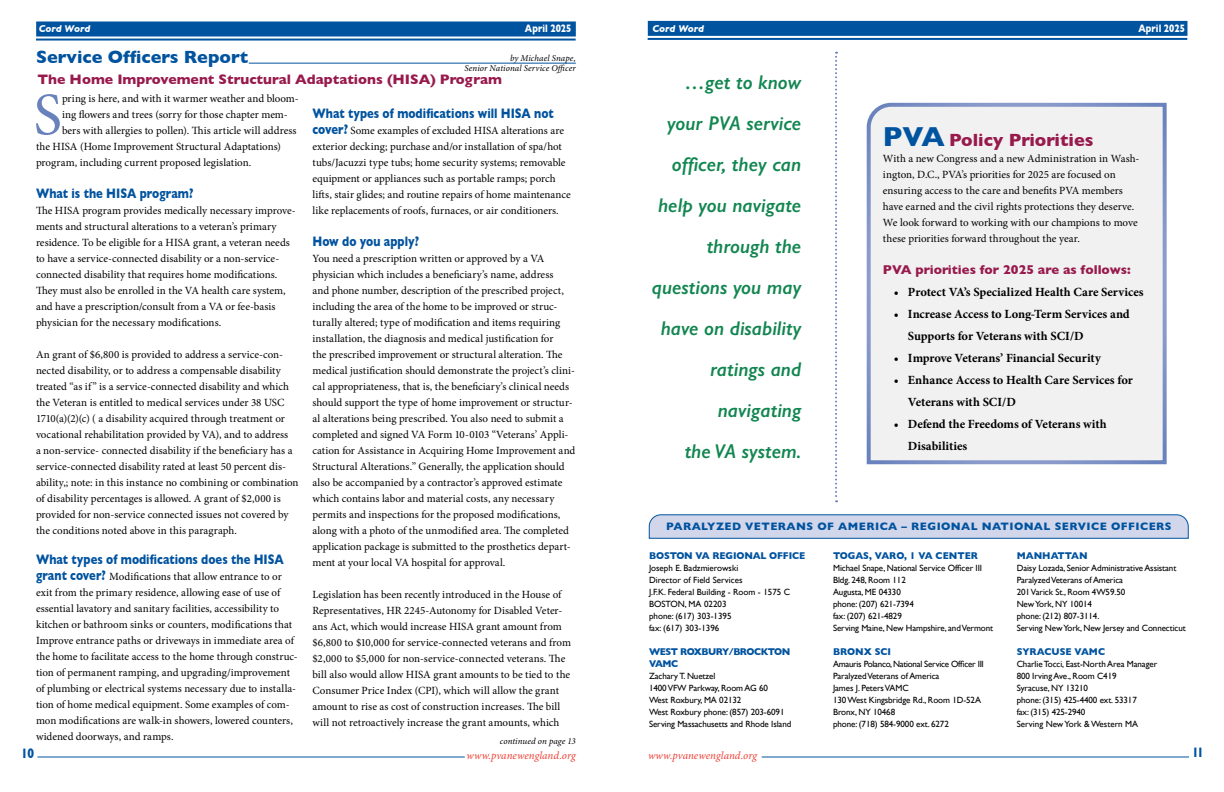
<style>
.page{position:relative;width:1224px;height:792px;background:#fff}
.page>*{position:absolute;margin:0;border:0;box-sizing:border-box;transform-origin:0 0}
.t1{font:60.2px "Minion Pro";color:#6a82bc}
.t2{font:italic 600 20px/41px "Gill Sans";color:#128650;text-align:right}
.t3{font:700 18px "Gill Sans";color:#00539f}
.t4{font:700 18px "Gill Sans";color:#981a4d}
.t5{font:700 14px "Gill Sans";letter-spacing:.005em;color:#00539f;scale:.8 1}
.t6{font:700 14px "Gill Sans";color:#981a4d}
.t7{font:700 13px "Gill Sans";color:#981a4d}
.t8{font:700 12.5px/22px "Minion Pro";color:#000}
.t9{font:11px/16px "Minion Pro";letter-spacing:-.005em;color:#000}
.t10{font:700 11px "Gill Sans";letter-spacing:.04em;color:#00539f}
.t11{font:italic 11px "Minion Pro";letter-spacing:.005em;color:#ef3e33}
.t12{font:700 11px "Gill Sans";letter-spacing:.005em;color:#fff;scale:.8 1}
.t13{font:700 10px "Gill Sans";letter-spacing:-.01em;color:#00539f;scale:.95 1}
.t14{font:700 10px/12px "Gill Sans";letter-spacing:-.05em;color:#00539f;scale:.95 1}
.t15{font:italic 700 10px "Gill Sans";letter-spacing:-.005em;color:#fff}
.t16{font:9px/12px "Gill Sans";letter-spacing:-.01em;color:#000}
.t17{font:italic 9px/10px "Minion Pro";letter-spacing:.01em;color:#000;text-align:right}
.s1{font-family:"Gill Sans";font-weight:700;font-size:14px;color:#00539f}
.s2{font-size:28px;color:#00539f}
</style>
<div class="page">
<div style="left:36px;top:22px;width:540px;height:14px;background:#00539f"></div>
<hr style="left:36px;top:39px;width:540px;height:2px;background:#00539f">
<div style="left:648px;top:21px;width:539px;height:15px;background:#00539f"></div>
<hr style="left:648px;top:38px;width:539px;height:2px;background:#00539f">
<hr style="left:762px;top:756px;width:427px;height:1px;background:#00539f">
<hr style="left:38px;top:756px;width:427px;height:2px;background:#00539f">
<svg style="left:835px;top:52px;width:2px;height:450px"></svg>
<svg style="left:648px;top:514px;width:541px;height:25px"></svg>
<hr style="left:249px;top:63px;width:327px;height:1px;background:#00539f">
<div style="left:866px;top:102px;width:301px;height:363px;background:#f1f1f2"></div>
<p class="t15" style="left:39px;top:23px;width:53px">Cord Word</p>
<p class="t12" style="left:1138px;top:20px;width:60px">April 2025</p>
<p class="t12" style="left:525px;top:20px;width:60px">April 2025</p>
<p class="t15" style="left:653px;top:23px;width:53px">Cord Word</p>
<h3 class="t3" style="left:36px;top:43px;width:214px">Service Officers Report</h3>
<p class="t17" style="left:465px;top:54px;width:113px">by Michael Snape,<br>Senior National Service Officer</p>
<p class="t6" style="left:38px;top:68px;width:466px">The Home Improvement Structural Adaptations (HISA) Program</p>
<h1 class="t1" style="left:33px;top:75px;width:30px">S</h1>
<p class="t9" style="left:62px;top:91px;width:238px">pring is here, and with it warmer weather and bloom-</p>
<p class="t9" style="left:62px;top:107px;width:227px">ing flowers and trees (sorry for those chapter mem-</p>
<p class="t9" style="left:62px;top:123px;width:236px">bers with allergies to pollen). This article will address</p>
<p class="t9" style="left:36px;top:139px;width:247px">the HISA (Home Improvement Structural Adaptations)</p>
<p class="t9" style="left:36px;top:155px;width:217px">program, including current proposed legislation.</p>
<p class="t5" style="left:36px;top:182px;width:198px">What is the HISA program?</p>
<p class="t9" style="left:36px;top:203px;width:261px">The HISA program provides medically necessary improve&shy;ments and structural alterations to a veteran’s primary residence. To be eligible for a HISA grant, a veteran needs to have a service-connected disability or a non-service&shy;connected disability that requires home modifications.<br>They must also be enrolled in the VA health care system, and have a prescription/consult from a VA or fee-basis physician for the necessary modifications.</p>
<p class="t9" style="left:36px;top:347px;width:264px">An grant of $6,800 is provided to address a service-con&shy;nected disability, or to address a compensable disability treated “as if” is a service-connected disability and which the Veteran is entitled to medical services under 38 USC 1710(a)(2)(c) ( a disability acquired through treatment or vocational rehabilitation provided by VA), and to address<br>a non-service- connected disability if the beneficiary has a service-connected disability rated at least 50 percent dis&shy;ability,; note: in this instance no combining or combination of disability percentages is allowed. A grant of $2,000 is provided for non-service connected issues not covered by the conditions noted above in this paragraph.</p>
<p class="t5" style="left:36px;top:548px;width:311px">What types of modifications does the HISA</p>
<p class="t9" style="left:36px;top:569px;width:263px"><span class="s1">grant cover?</span> Modifications that allow entrance to or exit from the primary residence, allowing ease of use of essential lavatory and sanitary facilities, accessibility to kitchen or bathroom sinks or counters, modifications that Improve entrance paths or driveways in immediate area of the home to facilitate access to the home through construc&shy;tion of permanent ramping, and upgrading/improvement of plumbing or electrical systems necessary due to installa&shy;tion of home medical equipment. Some examples of com&shy;mon modifications are walk-in showers, lowered counters, widened doorways, and ramps.</p>
<p class="t5" style="left:312px;top:102px;width:303px">What types of modifications will HISA not</p>
<p class="t9" style="left:312px;top:123px;width:260px"><span class="s1">cover?</span> Some examples of excluded HISA alterations are exterior decking; purchase and/or installation of spa/hot tubs/Jacuzzi type tubs; home security systems; removable equipment or appliances such as portable ramps; porch lifts, stair glides; and routine repairs of home maintenance like replacements of roofs, furnaces, or air conditioners.</p>
<p class="t5" style="left:312px;top:230px;width:135px">How do you apply?</p>
<p class="t9" style="left:312px;top:251px;width:264px">You need a prescription written or approved by a VA physician which includes a beneficiary’s name, address<br>and phone number, description of the prescribed project, including the area of the home to be improved or struc&shy;turally altered; type of modification and items requiring installation, the diagnosis and medical justification for<br>the prescribed improvement or structural alteration. The medical justification should demonstrate the project’s clini&shy;cal appropriateness, that is, the beneficiary’s clinical needs should support the type of home improvement or structur&shy;al alterations being prescribed. You also need to submit a completed and signed VA Form 10-0103 “Veterans’ Appli&shy;cation for Assistance in Acquiring Home Improvement and Structural Alterations.” Generally, the application should also be accompanied by a contractor’s approved estimate which contains labor and material costs, any necessary permits and inspections for the proposed modifications, along with a photo of the unmodified area. The completed application package is submitted to the prosthetics depart&shy;ment at your local VA hospital for approval.</p>
<p class="t9" style="left:312px;top:587px;width:260px">Legislation has been recently introduced in the House of Representatives, HR 2245-Autonomy for Disabled Veter&shy;ans Act, which would increase HISA grant amount from $6,800 to $10,000 for service-connected veterans and from $2,000 to $5,000 for non-service-connected veterans. The bill also would allow HISA grant amounts to be tied to the Consumer Price Index (CPI), which will allow the grant amount to rise as cost of construction increases. The bill will not retroactively increase the grant amounts, which</p>
<p class="t17" style="left:500px;top:736px;width:77px">continued on page 13</p>
<h2 class="t2" style="left:652px;top:61px;width:151px">…get to know your PVA service officer, they can help you navigate through the questions you may have on disability ratings and navigating<br>the VA system.</h2>
<h3 class="t4" style="left:883px;top:125px;width:212px"><span class="s2">PVA</span> Policy Priorities</h3>
<p class="t9" style="left:883px;top:150px;width:258px">With a new Congress and a new Administration in Wash&shy;ington, D.C., PVA’s priorities for 2025 are focused on ensuring access to the care and benefits PVA members have earned and the civil rights protections they deserve.<br>We look forward to working with our champions to move these priorities forward throughout the year.</p>
<p class="t7" style="left:883px;top:259px;width:249px">PVA priorities for 2025 are as follows:</p>
<p class="t8" style="left:894px;top:280px;width:251px">• Protect VA’s Specialized Health Care Services</p>
<p class="t8" style="left:908px;top:302px;width:223px;text-indent:-14px">• Increase Access to Long-Term Services and<br>Supports for Veterans with SCI/D</p>
<p class="t8" style="left:894px;top:346px;width:209px">• Improve Veterans’ Financial Security</p>
<p class="t8" style="left:908px;top:368px;width:226px;text-indent:-14px">• Enhance Access to Health Care Services for<br>Veterans with SCI/D</p>
<p class="t8" style="left:908px;top:412px;width:200px;text-indent:-14px">• Defend the Freedoms of Veterans with<br>Disabilities</p>
<p class="t10" style="left:666px;top:518px;width:507px">PARALYZED VETERANS OF AMERICA – REGIONAL NATIONAL SERVICE OFFICERS</p>
<p class="t13" style="left:649px;top:548px;width:166px">BOSTON VA REGIONAL OFFICE</p>
<p class="t16" style="left:649px;top:562px;width:143px">Joseph E. Badzmierowski<br>Director of Field Services<br>J.F.K. Federal Building - Room - 1575 C<br>BOSTON, MA 02203<br>phone: (617) 303-1395<br>fax: (617) 303-1396</p>
<p class="t14" style="left:649px;top:646px;width:150px">WEST ROXBURY/BROCKTON<br>VAMC</p>
<p class="t16" style="left:649px;top:670px;width:144px">Zachary T. Nuetzel<br>1400 VFW Parkway, Room AG 60<br>West Roxbury, MA 02132<br>West Roxbury phone: (857) 203-6091<br>Serving Massachusetts and Rhode Island</p>
<p class="t13" style="left:833px;top:548px;width:154px">TOGAS, VARO, 1 VA CENTER</p>
<p class="t16" style="left:833px;top:562px;width:162px">Michael Snape, National Service Officer III<br>Bldg. 248, Room 112<br>Augusta, ME 04330<br>phone: (207) 621-7394<br>fax: (207) 621-4829<br>Serving Maine, New Hampshire, and Vermont</p>
<p class="t13" style="left:833px;top:644px;width:63px">BRONX SCI</p>
<p class="t16" style="left:833px;top:658px;width:152px">Amauris Polanco, National Service Officer III<br>Paralyzed Veterans of America<br>James J. Peters VAMC<br>130 West Kingsbridge Rd., Room 1D-52A<br>Bronx, NY 10468<br>phone: (718) 584-9000 ext. 6272</p>
<p class="t13" style="left:1017px;top:548px;width:76px">MANHATTAN</p>
<p class="t16" style="left:1017px;top:562px;width:171px">Daisy Lozada, Senior Administrative Assistant<br>Paralyzed Veterans of America<br>201 Varick St., Room 4W59.50<br>New York, NY 10014<br>phone: (212) 807-3114.<br>Serving New York, New Jersey and Connecticut</p>
<p class="t13" style="left:1017px;top:644px;width:95px">SYRACUSE VAMC</p>
<p class="t16" style="left:1017px;top:658px;width:142px">Charlie Tocci, East-North Area Manager<br>800 Irving Ave., Room C419<br>Syracuse, NY 13210<br>phone: (315) 425-4400 ext. 53317<br>fax: (315) 425-2940<br>Serving New York &amp; Western MA</p>
<p class="t5" style="left:21px;top:743px;width:17px">10</p>
<p class="t11" style="left:467px;top:748px;width:111px">www.pvanewengland.org</p>
<p class="t11" style="left:648px;top:748px;width:111px">www.pvanewengland.org</p>
<p class="t5" style="left:1192px;top:741px;width:16px">11</p>
</div>
